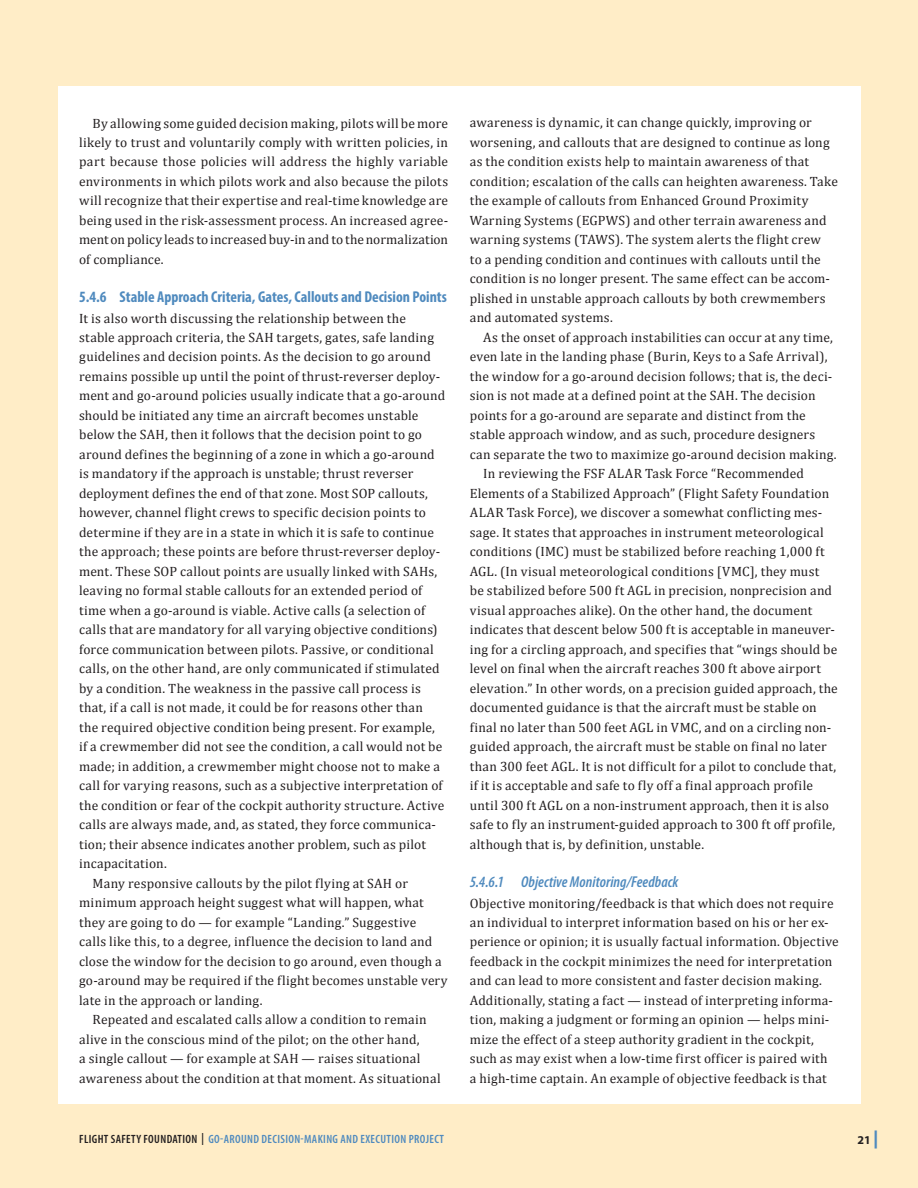
<style>
.page{position:relative;width:918px;height:1188px;background:#ffedc7}
.page>*{position:absolute;margin:0;border:0;box-sizing:border-box;transform-origin:0 0}
.t1{font:700 condensed 15.75px "Myriad Pro";color:#4f8abe}
.t2{font:italic 600 condensed 15.75px "Myriad Pro";letter-spacing:.005em;color:#4f8abe}
.t3{font:13.5px/19.5px "Cambria";letter-spacing:.015em;color:#231f20}
.t4{font:600 condensed 12px "Myriad Pro";letter-spacing:.03em;color:#4f8abe}
.t5{font:700 12px "Myriad Pro";color:#231f20}
.s1{color:#231f20}
.s2{font-weight:900;font-size:18px;color:#4f8abe}
</style>
<div class="page">
<div style="left:58px;top:86px;width:802px;height:1018px;background:#fff"></div>
<p class="t3" style="left:79px;top:113px;width:371px;text-align:justify;text-indent:14px">By allowing some guided decision making, pilots will be more likely to trust and voluntarily comply with written policies, in part because those policies will address the highly variable environments in which pilots work and also because the pilots will recognize that their expertise and real-time knowledge are being used in the risk-assessment process. An increased agree&shy;ment on policy leads to increased buy-in and to the normalization of compliance.</p>
<p class="t1" style="left:79px;top:286px;width:369px">5.4.6 Stable Approach Criteria, Gates, Callouts and Decision Points</p>
<p class="t3" style="left:79px;top:308px;width:328px">It is also worth discussing the relationship between the</p>
<p class="t3" style="left:79px;top:328px;width:356px">stable approach criteria, the SAH targets, gates, safe landing</p>
<p class="t3" style="left:79px;top:347px;width:353px">guidelines and decision points. As the decision to go around</p>
<p class="t3" style="left:79px;top:367px;width:363px">remains possible up until the point of thrust-reverser deploy-</p>
<p class="t3" style="left:79px;top:386px;width:368px">ment and go-around policies usually indicate that a go-around</p>
<p class="t3" style="left:79px;top:406px;width:341px">should be initiated any time an aircraft becomes unstable</p>
<p class="t3" style="left:79px;top:425px;width:345px">below the SAH, then it follows that the decision point to go</p>
<p class="t3" style="left:79px;top:445px;width:357px">around defines the beginning of a zone in which a go-around</p>
<p class="t3" style="left:79px;top:464px;width:336px">is mandatory if the approach is unstable; thrust reverser</p>
<p class="t3" style="left:79px;top:484px;width:350px">deployment defines the end of that zone. Most SOP callouts,</p>
<p class="t3" style="left:79px;top:503px;width:349px">however, channel flight crews to specific decision points to</p>
<p class="t3" style="left:79px;top:523px;width:356px">determine if they are in a state in which it is safe to continue</p>
<p class="t3" style="left:79px;top:542px;width:363px">the approach; these points are before thrust-reverser deploy-</p>
<p class="t3" style="left:79px;top:562px;width:360px">ment. These SOP callout points are usually linked with SAHs,</p>
<p class="t3" style="left:79px;top:581px;width:345px">leaving no formal stable callouts for an extended period of</p>
<p class="t3" style="left:79px;top:601px;width:348px">time when a go-around is viable. Active calls (a selection of</p>
<p class="t3" style="left:79px;top:620px;width:360px">calls that are mandatory for all varying objective conditions)</p>
<p class="t3" style="left:79px;top:639px;width:356px">force communication between pilots. Passive, or conditional</p>
<p class="t3" style="left:79px;top:659px;width:362px">calls, on the other hand, are only communicated if stimulated</p>
<p class="t3" style="left:79px;top:678px;width:343px">by a condition. The weakness in the passive call process is</p>
<p class="t3" style="left:79px;top:698px;width:345px">that, if a call is not made, it could be for reasons other than</p>
<p class="t3" style="left:79px;top:717px;width:357px">the required objective condition being present. For example,</p>
<p class="t3" style="left:79px;top:737px;width:365px">if a crewmember did not see the condition, a call would not be</p>
<p class="t3" style="left:79px;top:756px;width:362px">made; in addition, a crewmember might choose not to make a</p>
<p class="t3" style="left:79px;top:776px;width:365px">call for varying reasons, such as a subjective interpretation of</p>
<p class="t3" style="left:79px;top:795px;width:367px">the condition or fear of the cockpit authority structure. Active</p>
<p class="t3" style="left:79px;top:815px;width:358px">calls are always made, and, as stated, they force communica-</p>
<p class="t3" style="left:79px;top:834px;width:348px">tion; their absence indicates another problem, such as pilot</p>
<p class="t3" style="left:79px;top:854px;width:89px">incapacitation.</p>
<p class="t3" style="left:93px;top:873px;width:317px">Many responsive callouts by the pilot flying at SAH or</p>
<p class="t3" style="left:79px;top:893px;width:346px">minimum approach height suggest what will happen, what</p>
<p class="t3" style="left:79px;top:912px;width:339px">they are going to do — for example “Landing.” Suggestive</p>
<p class="t3" style="left:79px;top:932px;width:355px">calls like this, to a degree, influence the decision to land and</p>
<p class="t3" style="left:79px;top:951px;width:364px">close the window for the decision to go around, even though a</p>
<p class="t3" style="left:79px;top:971px;width:370px">go-around may be required if the flight becomes unstable very</p>
<p class="t3" style="left:79px;top:990px;width:185px">late in the approach or landing.</p>
<p class="t3" style="left:93px;top:1010px;width:336px">Repeated and escalated calls allow a condition to remain</p>
<p class="t3" style="left:79px;top:1029px;width:342px">alive in the conscious mind of the pilot; on the other hand,</p>
<p class="t3" style="left:79px;top:1049px;width:343px">a single callout — for example at SAH — raises situational</p>
<p class="t3" style="left:79px;top:1068px;width:363px">awareness about the condition at that moment. As situational</p>
<p class="t3" style="left:470px;top:113px;width:370px">awareness is dynamic, it can change quickly, improving or worsening, and callouts that are designed to continue as long as the condition exists help to maintain awareness of that condition; escalation of the calls can heighten awareness. Take the example of callouts from Enhanced Ground Proximity Warning Systems (EGPWS) and other terrain awareness and warning systems (TAWS). The system alerts the flight crew<br>to a pending condition and continues with callouts until the condition is no longer present. The same effect can be accom&shy;plished in unstable approach callouts by both crewmembers and automated systems.</p>
<p class="t3" style="left:483px;top:327px;width:351px">As the onset of approach instabilities can occur at any time,</p>
<p class="t3" style="left:470px;top:347px;width:359px">even late in the landing phase (Burin, Keys to a Safe Arrival),</p>
<p class="t3" style="left:470px;top:366px;width:364px">the window for a go-around decision follows; that is, the deci-</p>
<p class="t3" style="left:470px;top:386px;width:347px">sion is not made at a defined point at the SAH. The decision</p>
<p class="t3" style="left:470px;top:405px;width:338px">points for a go-around are separate and distinct from the</p>
<p class="t3" style="left:470px;top:425px;width:347px">stable approach window, and as such, procedure designers</p>
<p class="t3" style="left:470px;top:444px;width:368px">can separate the two to maximize go-around decision making.</p>
<p class="t3" style="left:483px;top:464px;width:322px">In reviewing the FSF ALAR Task Force “Recommended</p>
<p class="t3" style="left:470px;top:483px;width:361px">Elements of a Stabilized Approach” (Flight Safety Foundation</p>
<p class="t3" style="left:470px;top:503px;width:354px">ALAR Task Force), we discover a somewhat conflicting mes-</p>
<p class="t3" style="left:470px;top:522px;width:356px">sage. It states that approaches in instrument meteorological</p>
<p class="t3" style="left:470px;top:542px;width:357px">conditions (IMC) must be stabilized before reaching 1,000 ft</p>
<p class="t3" style="left:470px;top:561px;width:351px">AGL. (In visual meteorological conditions [VMC], they must</p>
<p class="t3" style="left:470px;top:581px;width:364px">be stabilized before 500 ft AGL in precision, nonprecision and</p>
<p class="t3" style="left:470px;top:600px;width:344px">visual approaches alike). On the other hand, the document</p>
<p class="t3" style="left:470px;top:620px;width:367px">indicates that descent below 500 ft is acceptable in maneuver-</p>
<p class="t3" style="left:470px;top:639px;width:369px">ing for a circling approach, and specifies that “wings should be</p>
<p class="t3" style="left:470px;top:659px;width:353px">level on final when the aircraft reaches 300 ft above airport</p>
<p class="t3" style="left:470px;top:678px;width:370px">elevation.” In other words, on a precision guided approach, the</p>
<p class="t3" style="left:470px;top:698px;width:348px">documented guidance is that the aircraft must be stable on</p>
<p class="t3" style="left:470px;top:717px;width:363px">final no later than 500 feet AGL in VMC, and on a circling non-</p>
<p class="t3" style="left:470px;top:737px;width:358px">guided approach, the aircraft must be stable on final no later</p>
<p class="t3" style="left:470px;top:756px;width:368px">than 300 feet AGL. It is not difficult for a pilot to conclude that,</p>
<p class="t3" style="left:470px;top:776px;width:345px">if it is acceptable and safe to fly off a final approach profile</p>
<p class="t3" style="left:470px;top:795px;width:361px">until 300 ft AGL on a non-instrument approach, then it is also</p>
<p class="t3" style="left:470px;top:815px;width:367px">safe to fly an instrument-guided approach to 300 ft off profile,</p>
<p class="t3" style="left:470px;top:834px;width:236px">although that is, by definition, unstable.</p>
<p class="t2" style="left:470px;top:872px;width:210px">5.4.6.1 Objective Monitoring/Feedback</p>
<p class="t3" style="left:470px;top:893px;width:371px">Objective monitoring/feedback is that which does not require an individual to interpret information based on his or her ex&shy;perience or opinion; it is usually factual information. Objective feedback in the cockpit minimizes the need for interpretation and can lead to more consistent and faster decision making.<br>Additionally, stating a fact — instead of interpreting informa&shy;tion, making a judgment or forming an opinion — helps mini&shy;mize the effect of a steep authority gradient in the cockpit, such as may exist when a low-time first officer is paired with<br>a high-time captain. An example of objective feedback is that</p>
<p class="t4" style="left:79px;top:1132px;width:366px"><span class="s1">FLIGHT SAFETY FOUNDATION |</span> GO-AROUND DECISION-MAKING AND EXECUTION PROJECT</p>
<p class="t5" style="left:858px;top:1132px;width:23px">21<span class="s2">|</span></p>
</div>
